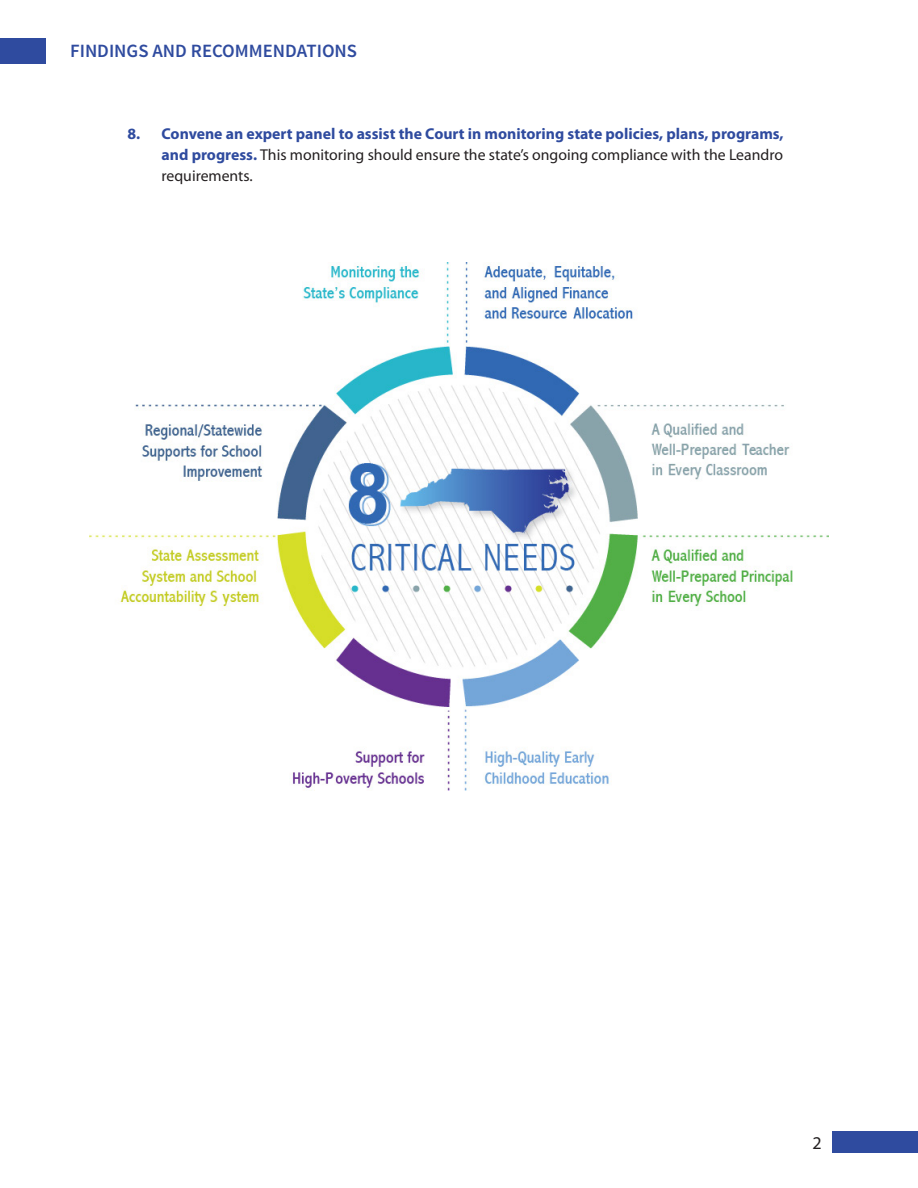
<style>
.page{position:relative;width:918px;height:1188px;background:#fff}
.page>*{position:absolute;margin:0;border:0;box-sizing:border-box;transform-origin:0 0}
.MAIN_HED{font:600 18.75px "Source Sans Pro";color:#2f4b9f}
.TEXT{font:18px "Myriad Pro";color:#231f20}
.BULLETS{font:700 15.75px/21px "Myriad Pro";color:#2f4b9f;text-align:justify}
.s1{font-weight:400;color:#231f20}
</style>
<div class="page">
<div style="left:0;top:38px;width:45px;height:26px;background:#2f4b9f"></div>
<div style="left:833px;top:1131px;width:85px;height:21px;background:#2f4b9f"></div>
<img style="left:90px;top:262px;width:738px;height:528px">
<p class="MAIN_HED" style="left:70px;top:39px;width:289px">FINDINGS AND RECOMMENDATIONS</p>
<p class="BULLETS" style="left:162px;top:123px;width:624px;text-indent:-34px">8. Convene an expert panel to assist the Court in monitoring state policies, plans, programs, and progress. <span class="s1">This monitoring should ensure the state’s ongoing compliance with the Leandro requirements.</span></p>
<p class="TEXT" style="left:812px;top:1132px;width:11px">2</p>
</div>
